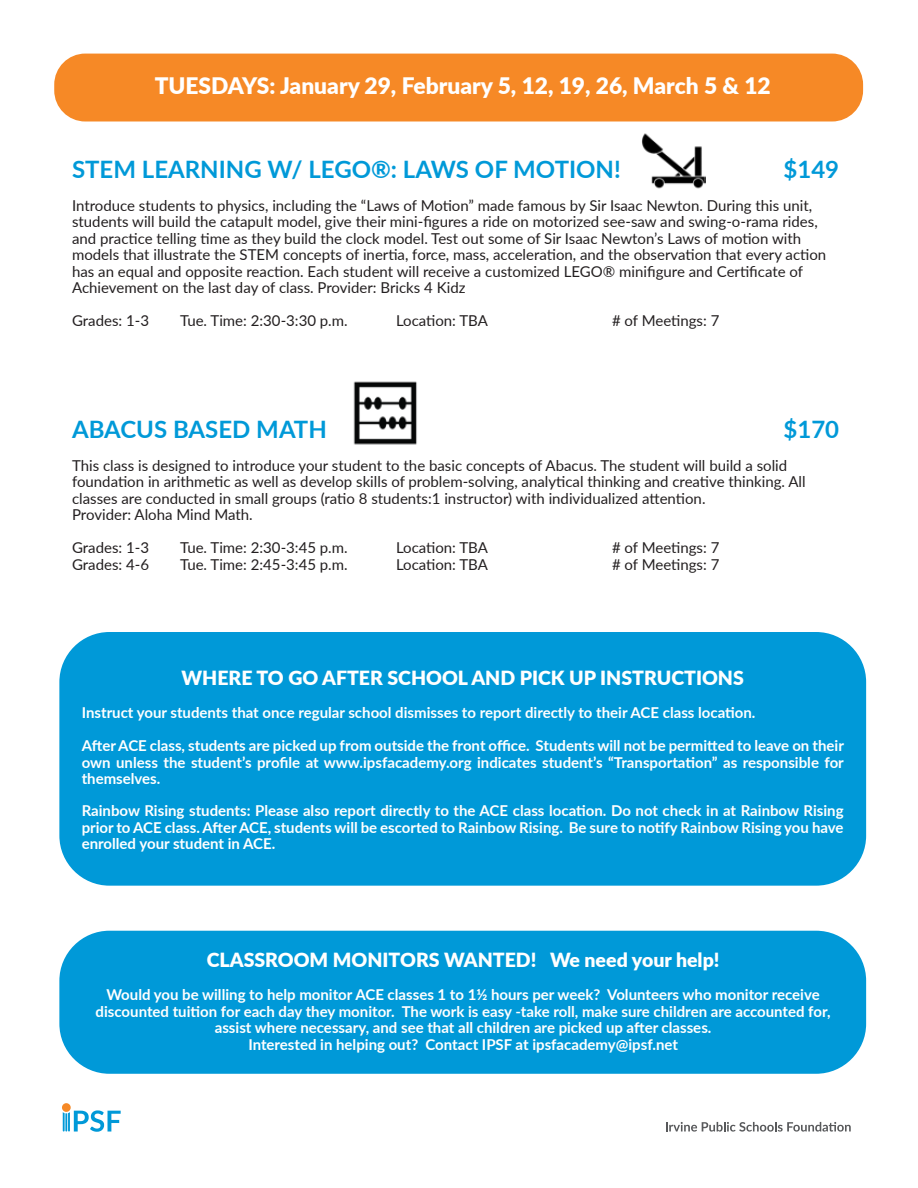
<style>
.page{position:relative;width:918px;height:1188px;background:#fff}
.page>*{position:absolute;margin:0;border:0;box-sizing:border-box;transform-origin:0 0}
.t1{font:700 24px "Lato";color:#0099d8}
.t2{font:900 22.8px "Lato";color:#fff}
.t3{font:900 19.5px "Lato";color:#fff}
.t4{font:15px/16.5px "Lato";color:#231f20}
.t5{font:700 15px/16.5px "Lato";color:#fff;text-align:justify}
</style>
<div class="page">
<div style="left:59px;top:632px;width:807px;height:254px;background:#0099d8;border-radius:50px"></div>
<div style="left:54px;top:54px;width:809px;height:67px;background:#f68926;border-radius:31px"></div>
<div style="left:59px;top:931px;width:807px;height:143px;background:#0099d8;border-radius:50px"></div>
<div style="left:62px;top:1103px;width:9px;height:9px;background:#f68926;border-radius:50%"></div>
<svg style="left:63px;top:1110px;width:58px;height:22px"></svg>
<svg style="left:666px;top:1122px;width:185px;height:10px"></svg>
<img style="left:353px;top:381px;width:64px;height:64px">
<img style="left:642px;top:133px;width:64px;height:56px">
<h2 class="t2" style="left:155px;top:69px;width:618px">TUESDAYS: January 29, February 5, 12, 19, 26, March 5 &amp; 12</h2>
<h1 class="t1" style="left:72px;top:151px;width:550px">STEM LEARNING W/ LEGO®: LAWS OF MOTION!</h1>
<h1 class="t1" style="left:784px;top:151px;width:57px">$149</h1>
<p class="t4" style="left:72px;top:196px;width:756px">Introduce students to physics, including the “Laws of Motion” made famous by Sir Isaac Newton. During this unit, students will build the catapult model, give their mini-figures a ride on motorized see-saw and swing-o-rama rides, and practice telling time as they build the clock model. Test out some of Sir Isaac Newton’s Laws of motion with models that illustrate the STEM concepts of inertia, force, mass, acceleration, and the observation that every action has an equal and opposite reaction. Each student will receive a customized LEGO® minifigure and Certificate of Achievement on the last day of class. Provider: Bricks 4 Kidz</p>
<p class="t4" style="left:72px;top:312px;width:79px">Grades: 1-3</p>
<p class="t4" style="left:180px;top:312px;width:169px">Tue. Time: 2:30-3:30 p.m.</p>
<p class="t4" style="left:396px;top:312px;width:93px">Location: TBA</p>
<p class="t4" style="left:612px;top:312px;width:109px"># of Meetings: 7</p>
<h1 class="t1" style="left:72px;top:411px;width:256px">ABACUS BASED MATH</h1>
<h1 class="t1" style="left:784px;top:411px;width:57px">$170</h1>
<p class="t4" style="left:72px;top:456px;width:735px">This class is designed to introduce your student to the basic concepts of Abacus. The student will build a solid foundation in arithmetic as well as develop skills of problem-solving, analytical thinking and creative thinking. All classes are conducted in small groups (ratio 8 students:1 instructor) with individualized attention.<br>Provider: Aloha Mind Math.</p>
<p class="t4" style="left:72px;top:539px;width:79px">Grades: 1-3</p>
<p class="t4" style="left:180px;top:539px;width:169px">Tue. Time: 2:30-3:45 p.m.</p>
<p class="t4" style="left:396px;top:539px;width:93px">Location: TBA</p>
<p class="t4" style="left:612px;top:539px;width:109px"># of Meetings: 7</p>
<p class="t4" style="left:72px;top:555px;width:79px">Grades: 4-6</p>
<p class="t4" style="left:180px;top:555px;width:169px">Tue. Time: 2:45-3:45 p.m.</p>
<p class="t4" style="left:396px;top:555px;width:93px">Location: TBA</p>
<p class="t4" style="left:612px;top:555px;width:109px"># of Meetings: 7</p>
<h3 class="t3" style="left:181px;top:663px;width:564px">WHERE TO GO AFTER SCHOOL AND PICK UP INSTRUCTIONS</h3>
<p class="t5" style="left:82px;top:704px;width:675px">Instruct your students that once regular school dismisses to report directly to their ACE class location.</p>
<p class="t5" style="left:82px;top:737px;width:764px">After ACE class, students are picked up from outside the front office. Students will not be permitted to leave on their own unless the student’s profile at www.ipsfacademy.org indicates student’s “Transportation” as responsible for themselves.</p>
<p class="t5" style="left:82px;top:802px;width:763px">Rainbow Rising students: Please also report directly to the ACE class location. Do not check in at Rainbow Rising prior to ACE class. After ACE, students will be escorted to Rainbow Rising. Be sure to notify Rainbow Rising you have enrolled your student in ACE.</p>
<h3 class="t3" style="left:207px;top:946px;width:514px">CLASSROOM MONITORS WANTED! We need your help!</h3>
<p class="t5" style="left:96px;top:986px;width:736px;text-align:center">Would you be willing to help monitor ACE classes 1 to 1½ hours per week? Volunteers who monitor receive discounted tuition for each day they monitor. The work is easy -take roll, make sure children are accounted for, assist where necessary, and see that all children are picked up after classes.<br>Interested in helping out? Contact IPSF at ipsfacademy@ipsf.net</p>
</div>
